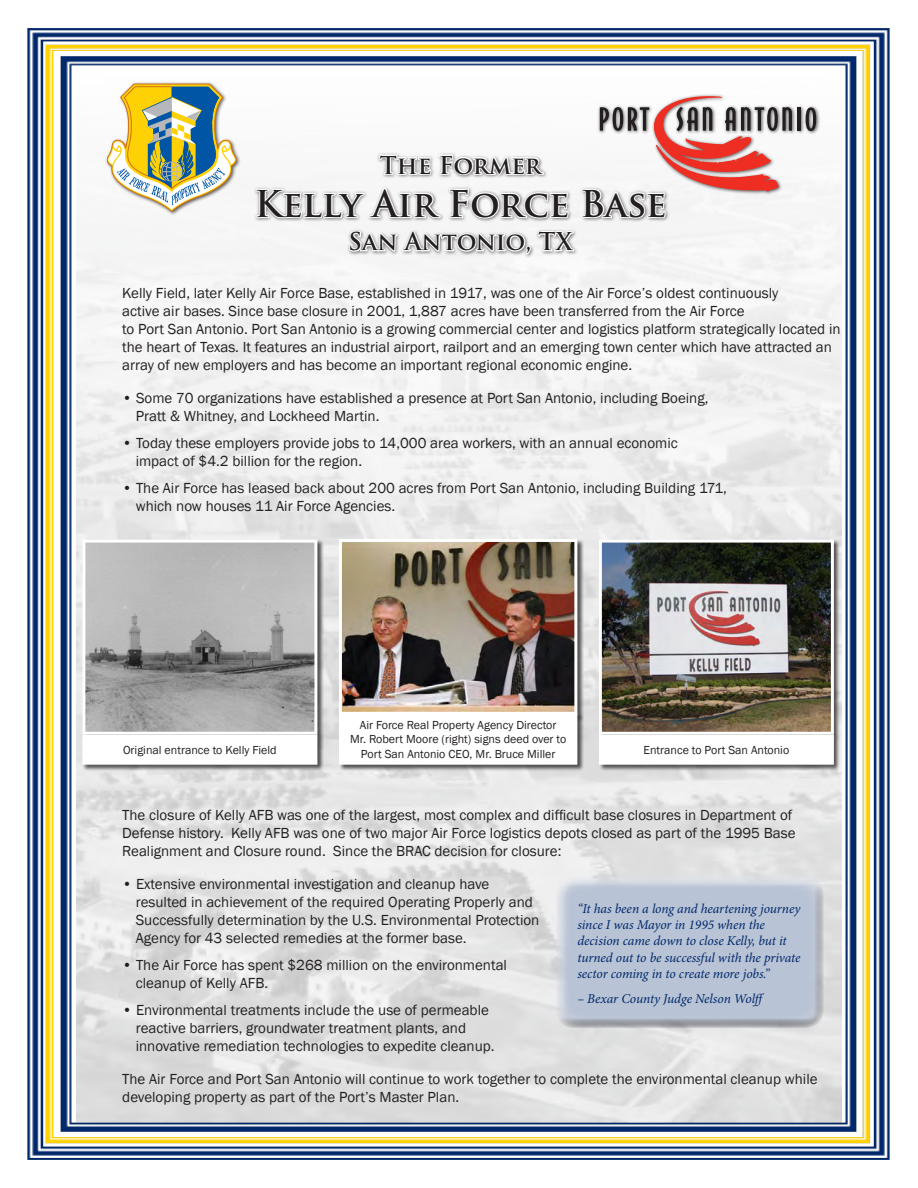
<style>
.page{position:relative;width:918px;height:1188px;background:#fff}
.page>*{position:absolute;margin:0;border:0;box-sizing:border-box;transform-origin:0 0}
.t1{font:700 36px "Trajan Pro";letter-spacing:-.005em;color:#231f20}
.t2{font:700 24px "Trajan Pro";color:#231f20}
.body{font:15px/18px "Franklin Gothic";color:#231f20}
.t3{font:italic 13.5px/16.2px "Minion Pro";letter-spacing:-.005em;color:#00286b}
.t4{font:12px/14.4px "Franklin Gothic";color:#231f20;text-align:center}
</style>
<div class="page">
<img style="left:27px;top:28px;width:863px;height:1132px">
<img style="left:77px;top:68px;width:764px;height:1054px">
<div style="left:105px;top:81px;width:136px;height:135px;background:#231f20;opacity:.75"></div>
<svg style="left:107px;top:84px;width:129px;height:128px"></svg>
<div style="left:597px;top:94px;width:224px;height:102px;background:#231f20;opacity:.75"></div>
<svg style="left:254px;top:28px;width:538px;height:377px"></svg>
<hr style="left:797px;top:107px;width:4px;height:24px;background:#231f20">
<svg style="left:806px;top:107px;width:10px;height:24px"></svg>
<div style="left:82px;top:539px;width:242px;height:202px;background:#231f20;opacity:.75"></div>
<img style="left:86px;top:544px;width:227px;height:187px">
<div style="left:82px;top:540px;width:235px;height:195px;border:3px solid #fff"></div>
<div style="left:599px;top:539px;width:242px;height:202px;background:#231f20;opacity:.75"></div>
<img style="left:603px;top:544px;width:227px;height:187px">
<div style="left:599px;top:540px;width:235px;height:195px;border:3px solid #fff"></div>
<div style="left:339px;top:539px;width:245px;height:183px;background:#231f20;opacity:.75"></div>
<img style="left:343px;top:543px;width:230px;height:168px">
<div style="left:339px;top:539px;width:238px;height:176px;border:3px solid #fff"></div>
<div style="left:82px;top:735px;width:242px;height:36px;background:#231f20;opacity:.75"></div>
<div style="left:83px;top:736px;width:234px;height:28px;background:#fff"></div>
<div style="left:82px;top:735px;width:235px;height:30px;border:2px solid #fff"></div>
<div style="left:339px;top:713px;width:245px;height:58px;background:#231f20;opacity:.75"></div>
<div style="left:340px;top:714px;width:237px;height:50px;background:#fff"></div>
<div style="left:339px;top:713px;width:238px;height:52px;border:2px solid #fff"></div>
<div style="left:555px;top:875px;width:270px;height:143px;background:#fff;opacity:.75"></div>
<div style="left:555px;top:880px;width:270px;height:149px;background:#231f20;opacity:.75"></div>
<div style="left:599px;top:735px;width:242px;height:36px;background:#231f20;opacity:.75"></div>
<div style="left:600px;top:736px;width:233px;height:28px;background:#fff"></div>
<div style="left:599px;top:735px;width:235px;height:30px;border:2px solid #fff"></div>
<p class="t2" style="left:380px;top:150px;width:163px">The Former</p>
<p class="t1" style="left:254px;top:181px;width:414px">Kelly Air Force Base</p>
<p class="t2" style="left:348px;top:227px;width:226px">San Antonio, TX</p>
<p class="body" style="left:122px;top:284px;width:658px">Kelly Field, later Kelly Air Force Base, established in 1917, was one of the Air Force’s oldest continuously</p>
<p class="body" style="left:122px;top:302px;width:720px">active air bases. Since base closure in 2001, 1,887 acres have been transferred from the Air Force<br>to Port San Antonio. Port San Antonio is a growing commercial center and logistics platform strategically located in the heart of Texas. It features an industrial airport, railport and an emerging town center which have attracted an array of new employers and has become an important regional economic engine.</p>
<p class="body" style="left:136px;top:389px;width:574px;text-indent:-14px">• Some 70 organizations have established a presence at Port San Antonio, including Boeing,<br>Pratt &amp; Whitney, and Lockheed Martin.</p>
<p class="body" style="left:136px;top:434px;width:544px;text-indent:-14px">• Today these employers provide jobs to 14,000 area workers, with an annual economic impact of $4.2 billion for the region.</p>
<p class="body" style="left:136px;top:479px;width:593px;text-indent:-14px">• The Air Force has leased back about 200 acres from Port San Antonio, including Building 171, which now houses 11 Air Force Agencies.</p>
<p class="t4" style="left:123px;top:743px;width:155px">Original entrance to Kelly Field</p>
<p class="t4" style="left:350px;top:718px;width:218px">Air Force Real Property Agency Director<br>Mr. Robert Moore (right) signs deed over to<br>Port San Antonio CEO, Mr. Bruce Miller</p>
<p class="t4" style="left:643px;top:743px;width:147px">Entrance to Port San Antonio</p>
<p class="body" style="left:122px;top:806px;width:675px">The closure of Kelly AFB was one of the largest, most complex and difficult base closures in Department of<br>Defense history. Kelly AFB was one of two major Air Force logistics depots closed as part of the 1995 Base<br>Realignment and Closure round. Since the BRAC decision for closure:</p>
<p class="body" style="left:136px;top:875px;width:405px;text-indent:-14px">• Extensive environmental investigation and cleanup have resulted in achievement of the required Operating Properly and Successfully determination by the U.S. Environmental Protection Agency for 43 selected remedies at the former base.</p>
<p class="body" style="left:136px;top:956px;width:373px;text-indent:-14px">• The Air Force has spent $268 million on the environmental cleanup of Kelly AFB.</p>
<p class="body" style="left:136px;top:1001px;width:360px;text-indent:-14px">• Environmental treatments include the use of permeable reactive barriers, groundwater treatment plants, and innovative remediation technologies to expedite cleanup.</p>
<p class="body" style="left:122px;top:1070px;width:697px">The Air Force and Port San Antonio will continue to work together to complete the environmental cleanup while developing property as part of the Port’s Master Plan.</p>
<p class="t3" style="left:577px;top:901px;width:225px">“It has been a long and heartening journey since I was Mayor in 1995 when the decision came down to close Kelly, but it turned out to be successful with the private sector coming in to create more jobs.”</p>
<p class="t3" style="left:577px;top:991px;width:190px">– Bexar County Judge Nelson Wolff</p>
</div>
